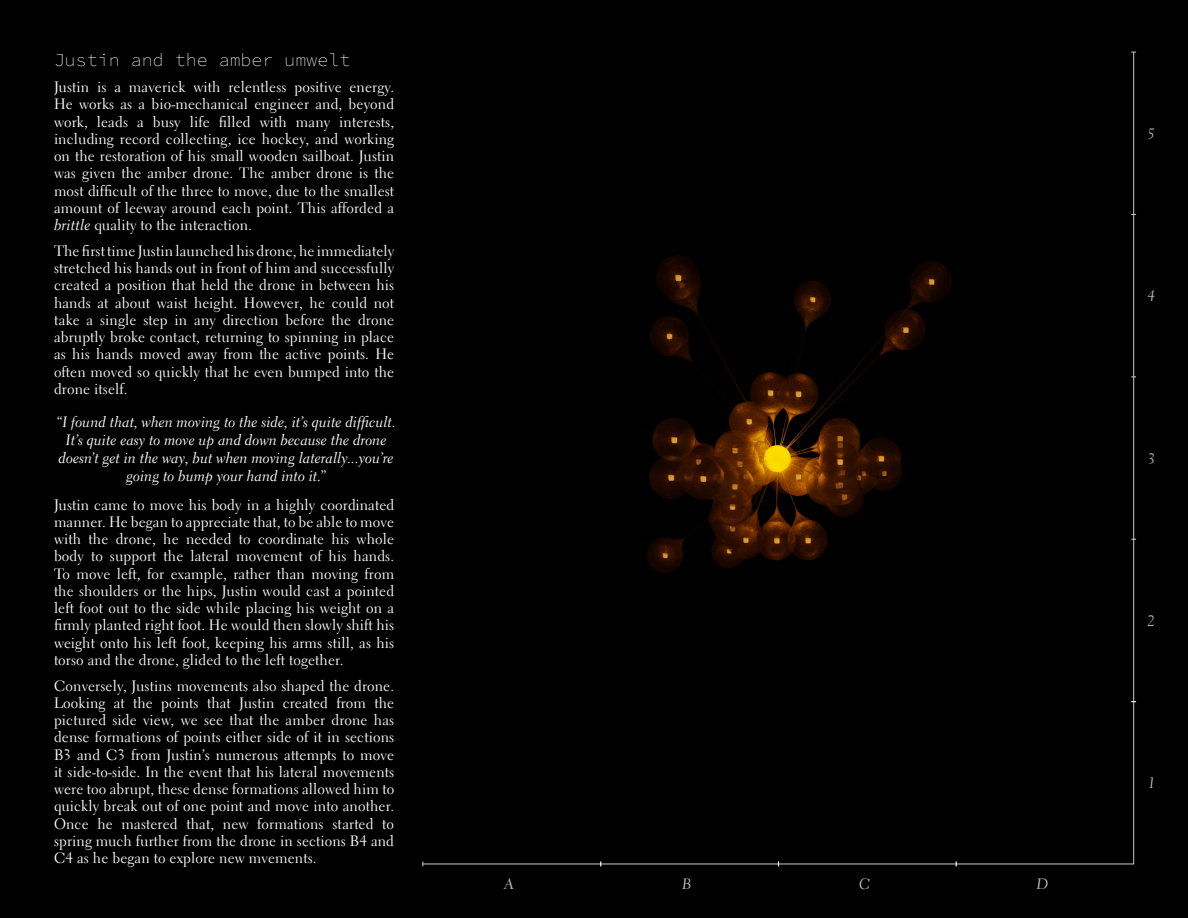
<style>
.page{position:relative;width:1188px;height:918px;background:#000}
.page>*{position:absolute;margin:0;border:0;box-sizing:border-box;transform-origin:0 0}
.t1{font:200 18px "Source Code Pro";letter-spacing:.01em;color:#fff}
.t2{font:15px/17.2px "Electra LT Std";letter-spacing:.01em;color:#fff;text-align:justify}
.Main_Title{font:15px/18px "Electra LT Std Cursive";color:#fff;text-align:center}
.s1{font-family:"Electra LT Std Cursive"}
</style>
<div class="page">
<img style="left:647px;top:213px;width:486px;height:490px">
<hr style="left:1133px;top:52px;width:1px;height:162px;background:#fff">
<hr style="left:956px;top:863px;width:178px;height:2px;background:#fff">
<hr style="left:778px;top:863px;width:178px;height:2px;background:#fff">
<hr style="left:601px;top:863px;width:178px;height:2px;background:#fff">
<hr style="left:423px;top:863px;width:178px;height:2px;background:#fff">
<hr style="left:1133px;top:214px;width:1px;height:163px;background:#fff">
<hr style="left:1133px;top:377px;width:1px;height:162px;background:#fff">
<hr style="left:1133px;top:539px;width:1px;height:163px;background:#fff">
<hr style="left:1133px;top:702px;width:1px;height:162px;background:#fff">
<p class="t1" style="left:54px;top:47px;width:298px">Justin and the amber umwelt</p>
<p class="t2" style="left:54px;top:78px;width:342px">Justin is a maverick with relentless positive energy.<br>He works as a bio-mechanical engineer and, beyond work, leads a busy life filled with many interests, including record collecting, ice hockey, and working on the restoration of his small wooden sailboat. Justin was given the amber drone. The amber drone is the most difficult of the three to move, due to the smallest amount of leeway around each point. This afforded a <span class="s1">brittle</span> quality to the interaction.</p>
<p class="t2" style="left:54px;top:242px;width:342px">The first time Justin launched his drone, he immediately stretched his hands out in front of him and successfully created a position that held the drone in between his hands at about waist height. However, he could not take a single step in any direction before the drone abruptly broke contact, returning to spinning in place as his hands moved away from the active points. He often moved so quickly that he even bumped into the drone itself.</p>
<p class="Main_Title" style="left:57px;top:413px;width:341px">‘‘I found that, when moving to the side, it’s quite difficult.<br>It’s quite easy to move up and down because the drone doesn’t get in the way, but when moving laterally...you’re going to bump your hand into it.’’</p>
<p class="t2" style="left:54px;top:496px;width:342px">Justin came to move his body in a highly coordinated manner. He began to appreciate that, to be able to move with the drone, he needed to coordinate his whole body to support the lateral movement of his hands.<br>To move left, for example, rather than moving from the shoulders or the hips, Justin would cast a pointed left foot out to the side while placing his weight on a firmly planted right foot. He would then slowly shift his weight onto his left foot, keeping his arms still, as his torso and the drone, glided to the left together.</p>
<p class="t2" style="left:54px;top:677px;width:342px">Conversely, Justins movements also shaped the drone.<br>Looking at the points that Justin created from the pictured side view, we see that the amber drone has dense formations of points either side of it in sections B3 and C3 from Justin’s numerous attempts to move it side-to-side. In the event that his lateral movements were too abrupt, these dense formations allowed him to quickly break out of one point and move into another.<br>Once he mastered that, new formations started to spring much further from the drone in sections B4 and C4 as he began to explore new mvements.</p>
<p class="Main_Title" style="left:505px;top:875px;width:11px">A</p>
<p class="Main_Title" style="left:682px;top:875px;width:11px">B</p>
<p class="Main_Title" style="left:859px;top:875px;width:13px">C</p>
<p class="Main_Title" style="left:1036px;top:875px;width:13px">D</p>
<p class="Main_Title" style="left:1147px;top:125px;width:9px">5</p>
<p class="Main_Title" style="left:1147px;top:287px;width:9px">4</p>
<p class="Main_Title" style="left:1147px;top:450px;width:9px">3</p>
<p class="Main_Title" style="left:1147px;top:612px;width:9px">2</p>
<p class="Main_Title" style="left:1147px;top:774px;width:9px">1</p>
</div>
